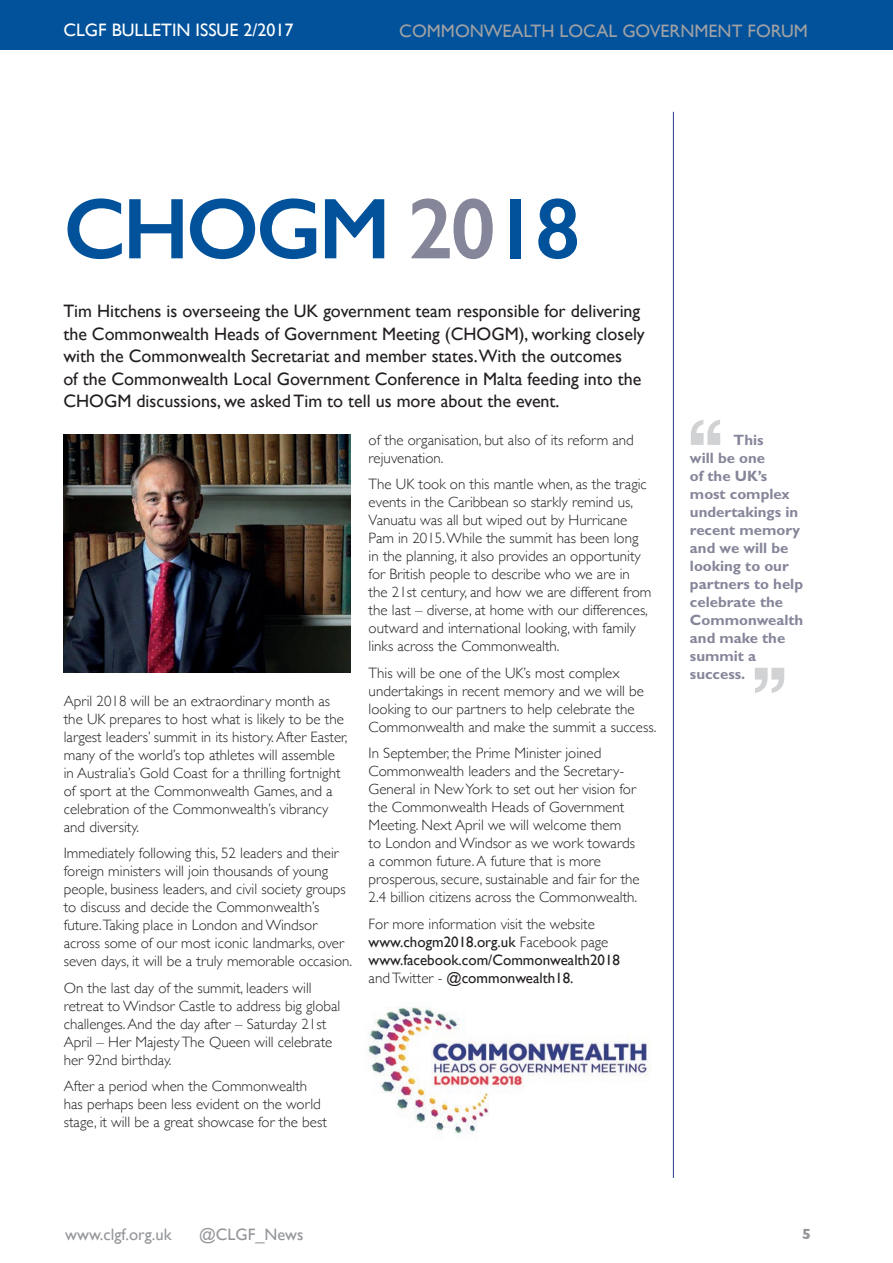
<style>
.page{position:relative;width:893px;height:1263px;background:#fff}
.page>*{position:absolute;margin:0;border:0;box-sizing:border-box;transform-origin:0 0}
.t1{font:700 92.1px "Helvetica";color:#d1d2d4}
.t2{font:600 86.7px "Gill Sans";letter-spacing:-.04em;color:#01529b}
.t3{font:18px/22.5px "Gill Sans";color:#231f20}
.t4{font:18px "Gill Sans";color:#a0a1a5}
.t5{font:18px "Gill Sans";color:#fff}
.t6{font:16.5px "Gill Sans";color:#939598}
.t7{font:300 15px/18px "Gill Sans";color:#231f20}
.t8{font:700 15px/18px "Gill Sans Std";color:#85869a}
.t9{font:15px/18px "Gill Sans";color:#231f20}
.t10{font:700 15px "Gill Sans Std";color:#fff}
.t11{font:700 15px "Gill Sans";color:#939598}
.s1{color:#85869a}
.s2{font-weight:300}
</style>
<div class="page">
<div style="left:0;top:0;width:893px;height:49px;background:#01529b"></div>
<hr style="left:673px;top:112px;width:1px;height:1066px;background:#253f8e">
<img style="left:368px;top:1007px;width:283px;height:127px">
<img style="left:64px;top:434px;width:287px;height:239px">
<p class="t5" style="left:63px;top:19px;width:232px">CLGF BULLETIN ISSUE 2/2017</p>
<p class="t4" style="left:399px;top:20px;width:410px">COMMONWEALTH LOCAL GOVERNMENT FORUM</p>
<h2 class="t2" style="left:63px;top:177px;width:519px">CHOGM <span class="s1">20</span>18</h2>
<p class="t3" style="left:63px;top:299px;width:583px">Tim Hitchens is overseeing the UK government team responsible for delivering the Commonwealth Heads of Government Meeting (CHOGM), working closely with the Commonwealth Secretariat and member states.With the outcomes<br>of the Commonwealth Local Government Conference in Malta feeding into the CHOGM discussions, we asked Tim to tell us more about the event.</p>
<p class="t7" style="left:64px;top:691px;width:285px">April 2018 will be an extraordinary month as the UK prepares to host what is likely to be the largest leaders’ summit in its history. After Easter, many of the world’s top athletes will assemble in Australia’s Gold Coast for a thrilling fortnight of sport at the Commonwealth Games, and a celebration of the Commonwealth’s vibrancy and diversity.</p>
<p class="t7" style="left:64px;top:844px;width:290px">Immediately following this, 52 leaders and their foreign ministers will join thousands of young people, business leaders, and civil society groups to discuss and decide the Commonwealth’s future.Taking place in London and Windsor across some of our most iconic landmarks, over seven days, it will be a truly memorable occasion.</p>
<p class="t7" style="left:64px;top:978px;width:278px">On the last day of the summit, leaders will retreat to Windsor Castle to address big global challenges. And the day after – Saturday 21st April – Her Majesty The Queen will celebrate her 92nd birthday.</p>
<p class="t7" style="left:64px;top:1077px;width:265px">After a period when the Commonwealth has perhaps been less evident on the world stage, it will be a great showcase for the best</p>
<p class="t7" style="left:369px;top:430px;width:267px">of the organisation, but also of its reform and rejuvenation.</p>
<p class="t7" style="left:369px;top:474px;width:284px">The UK took on this mantle when, as the tragic events in the Caribbean so starkly remind us, Vanuatu was all but wiped out by Hurricane Pam in 2015. While the summit has been long in the planning, it also provides an opportunity for British people to describe who we are in the 21st century, and how we are different from the last – diverse, at home with our differences, outward and international looking, with family links across the Commonwealth.</p>
<p class="t7" style="left:369px;top:663px;width:289px">This will be one of the UK’s most complex undertakings in recent memory and we will be looking to our partners to help celebrate the Commonwealth and make the summit a success.</p>
<p class="t7" style="left:369px;top:744px;width:273px">In September, the Prime Minister joined Commonwealth leaders and the Secretary-General in New York to set out her vision for the Commonwealth Heads of Government Meeting. Next April we will welcome them<br>to London and Windsor as we work towards a common future. A future that is more prosperous, secure, sustainable and fair for the 2.4 billion citizens across the Commonwealth.</p>
<p class="t9" style="left:369px;top:914px;width:253px"><span class="s2">For more information visit the website </span>www.chogm2018.org.uk <span class="s2">Facebook page </span>www.facebook.com/Commonwealth2018 <span class="s2">and Twitter -</span> @commonwealth18.</p>
<h1 class="t1" style="left:685px;top:380px;width:44px">‘‘</h1>
<p class="t8" style="left:690px;top:430px;width:115px;text-indent:44px">This<br>will be one<br>of the UK’s most complex undertakings in recent memory and we will be looking to our partners to help celebrate the<br>Commonwealth and make the summit a success.</p>
<p class="t10" style="left:777px;top:665px;width:16px">__</p>
<h1 class="t1" style="left:790px;top:733px;width:44px;rotate:-180deg">‘‘</h1>
<p class="t6" style="left:65px;top:1224px;width:108px">www.clgf.org.uk</p>
<p class="t6" style="left:199px;top:1224px;width:106px">@CLGF_News</p>
<p class="t11" style="left:802px;top:1222px;width:10px">5</p>
</div>
